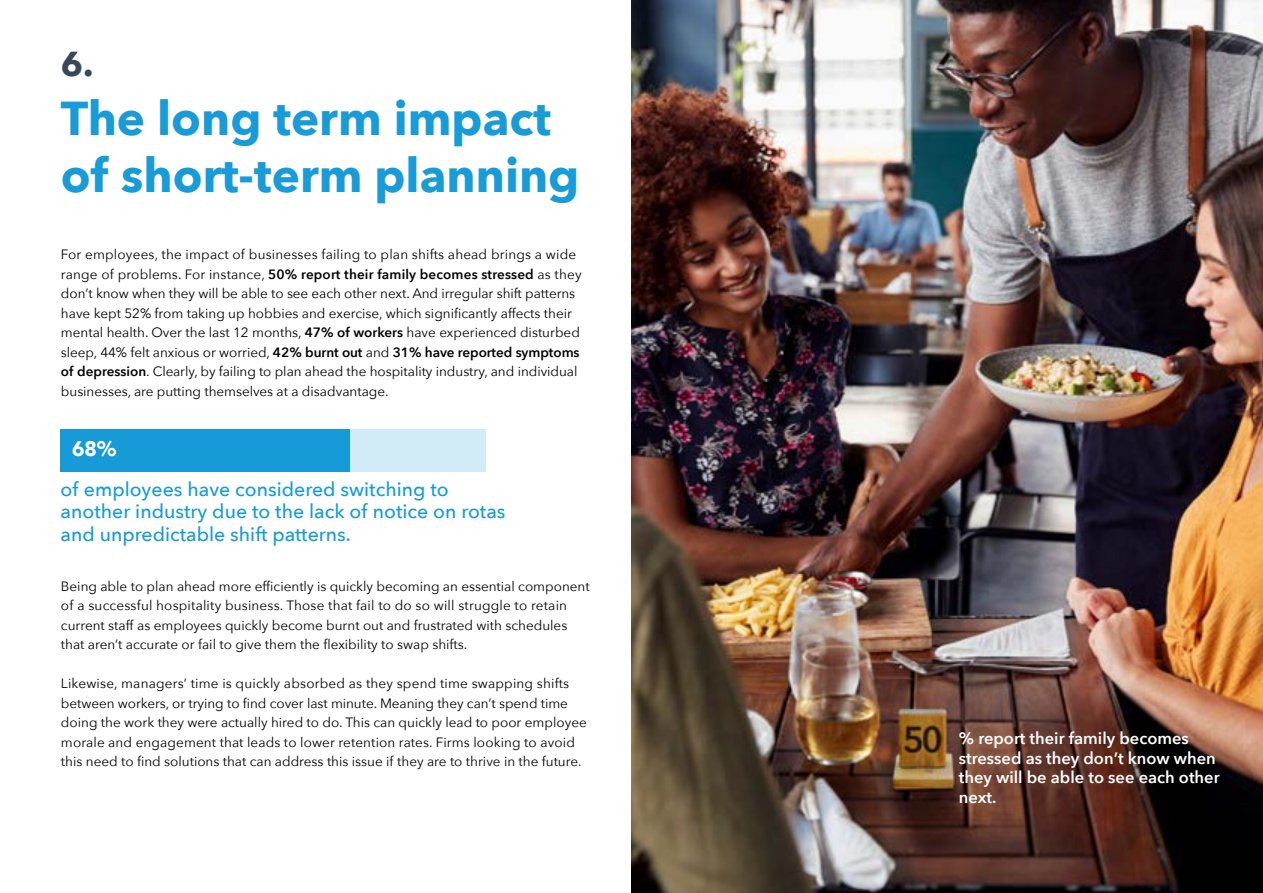
<style>
.page{position:relative;width:1263px;height:893px;background:#fff}
.page>*{position:absolute;margin:0;border:0;box-sizing:border-box;transform-origin:0 0}
.t1{font:700 47.4px/56.8px "Avenir Next";color:#199bd7}
.t2{font:700 34.5px "Avenir Next";color:#39475d}
.t3{font:900 21px "Avenir";color:#fff}
.t4{font:500 19.5px/22.5px "Avenir Next";color:#199bd7}
.t5{font:600 16.5px/19.5px "Avenir Next";color:#fff}
.t6{font:13.5px/19.5px "Avenir Next";color:#000}
.s1{font-weight:600}
</style>
<div class="page">
<img style="left:631px;top:0;width:632px;height:893px">
<div style="left:60px;top:429px;width:425px;height:42px;background:#d1ebf7"></div>
<div style="left:60px;top:429px;width:289px;height:42px;background:#179bd7"></div>
<h2 class="t2" style="left:61px;top:34px;width:34px">6.</h2>
<h1 class="t1" style="left:61px;top:89px;width:520px">The long term impact of short-term planning</h1>
<p class="t6" style="left:61px;top:244px;width:522px">For employees, the impact of businesses failing to plan shifts ahead brings a wide range of problems. For instance, <span class="s1">50% report their family becomes stressed</span> as they don’t know when they will be able to see each other next. And irregular shift patterns have kept 52% from taking up hobbies and exercise, which significantly affects their mental health. Over the last 12 months, <span class="s1">47% of workers</span> have experienced disturbed sleep, 44% felt anxious or worried, <span class="s1">42% burnt out</span> and <span class="s1">31% have reported symptoms of depression</span>. Clearly, by failing to plan ahead the hospitality industry, and individual businesses, are putting themselves at a disadvantage.</p>
<h3 class="t3" style="left:72px;top:431px;width:45px">68%</h3>
<h3 class="t4" style="left:61px;top:477px;width:446px">of employees have considered switching to another industry due to the lack of notice on rotas and unpredictable shift patterns.</h3>
<p class="t6" style="left:61px;top:576px;width:530px">Being able to plan ahead more efficiently is quickly becoming an essential component of a successful hospitality business. Those that fail to do so will struggle to retain current staff as employees quickly become burnt out and frustrated with schedules that aren’t accurate or fail to give them the flexibility to swap shifts.</p>
<p class="t6" style="left:61px;top:673px;width:527px">Likewise, managers’ time is quickly absorbed as they spend time swapping shifts between workers, or trying to find cover last minute. Meaning they can’t spend time doing the work they were actually hired to do. This can quickly lead to poor employee morale and engagement that leads to lower retention rates. Firms looking to avoid this need to find solutions that can address this issue if they are to thrive in the future.</p>
<p class="t5" style="left:959px;top:728px;width:262px">% report their family becomes stressed as they don’t know when they will be able to see each other next.</p>
</div>
